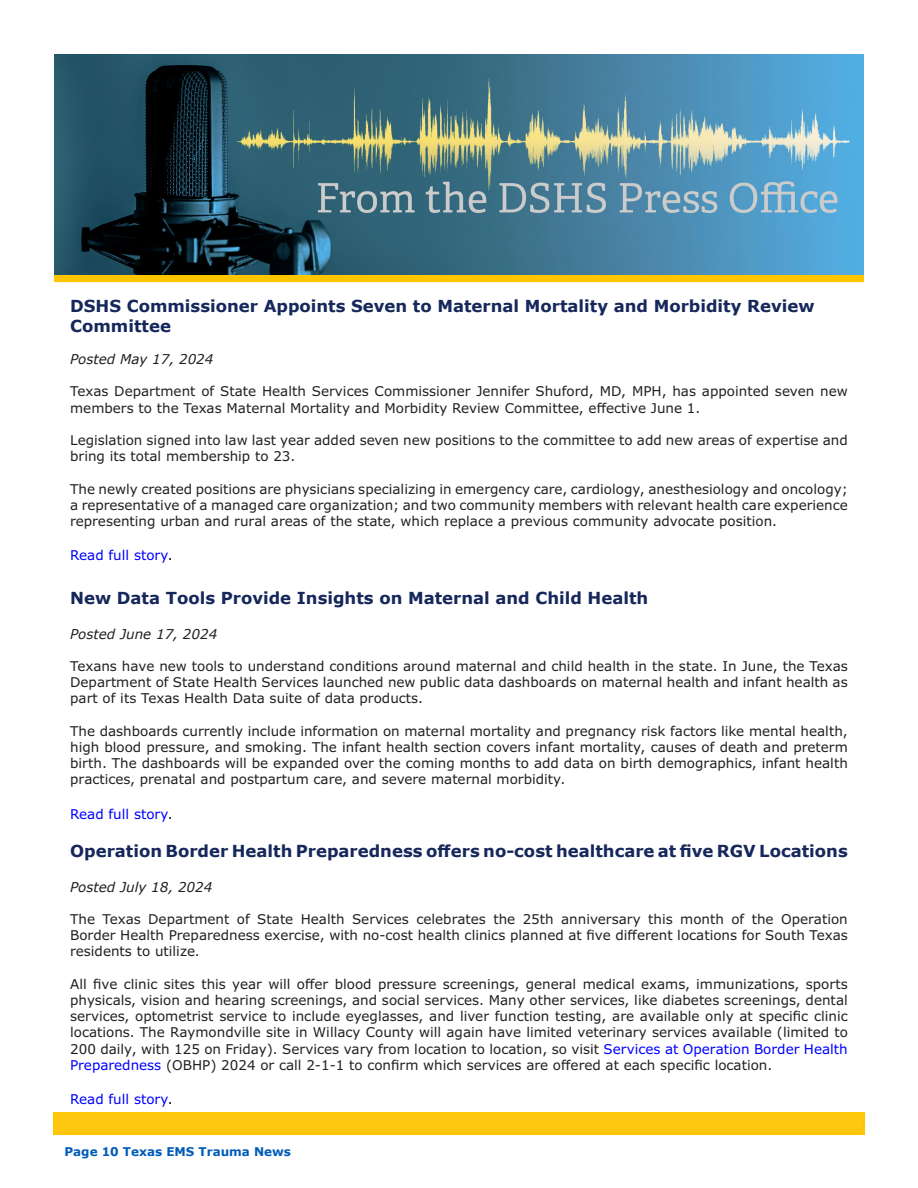
<style>
.page{position:relative;width:918px;height:1188px;background:#fff}
.page>*{position:absolute;margin:0;border:0;box-sizing:border-box;transform-origin:0 0}
.t1{font:700 16.5px/19.8px "Verdana";color:#16275b}
.t2{font:13.5px/16.2px "Verdana Pro";color:#231f20;text-align:justify}
.t3{font:italic 13.5px "Verdana";color:#231f20}
.t4{font:13.5px "Verdana Pro";color:#00f}
.t5{font:700 12px "Verdana";color:#005cb9}
.s1{color:#000}
.s2{color:#00f}
</style>
<div class="page">
<div style="left:54px;top:273px;width:810px;height:9px;background:#ffc600"></div>
<img style="left:54px;top:54px;width:810px;height:220px">
<div style="left:53px;top:1112px;width:812px;height:23px;background:#fec710"></div>
<div style="left:54px;top:1113px;width:810px;height:21px;border:1px solid #ffc600"></div>
<p class="t1" style="left:70px;top:295px;width:746px">DSHS Commissioner Appoints Seven to Maternal Mortality and Morbidity Review<br>Committee</p>
<p class="t3" style="left:70px;top:350px;width:145px">Posted May 17, 2024</p>
<p class="t2" style="left:70px;top:384px;width:779px">Texas Department of State Health Services Commissioner Jennifer Shuford, MD, MPH, has appointed seven new members to the Texas Maternal Mortality and Morbidity Review Committee, effective June 1.</p>
<p class="t2" style="left:70px;top:432px;width:779px">Legislation signed into law last year added seven new positions to the committee to add new areas of expertise and bring its total membership to 23.</p>
<p class="t2" style="left:70px;top:481px;width:779px">The newly created positions are physicians specializing in emergency care, cardiology, anesthesiology and oncology; a representative of a managed care organization; and two community members with relevant health care experience representing urban and rural areas of the state, which replace a previous community advocate position.</p>
<p class="t4" style="left:70px;top:547px;width:104px">Read full story<span class="s1">.</span></p>
<p class="t1" style="left:70px;top:588px;width:580px">New Data Tools Provide Insights on Maternal and Child Health</p>
<p class="t3" style="left:70px;top:624px;width:149px">Posted June 17, 2024</p>
<p class="t2" style="left:70px;top:658px;width:779px">Texans have new tools to understand conditions around maternal and child health in the state. In June, the Texas Department of State Health Services launched new public data dashboards on maternal health and infant health as part of its Texas Health Data suite of data products.</p>
<p class="t2" style="left:70px;top:723px;width:779px">The dashboards currently include information on maternal mortality and pregnancy risk factors like mental health, high blood pressure, and smoking. The infant health section covers infant mortality, causes of death and preterm birth. The dashboards will be expanded over the coming months to add data on birth demographics, infant health practices, prenatal and postpartum care, and severe maternal morbidity.</p>
<p class="t4" style="left:70px;top:805px;width:104px">Read full story<span class="s1">.</span></p>
<p class="t1" style="left:70px;top:841px;width:779px">Operation Border Health Preparedness offers no-cost healthcare at five RGV Locations</p>
<p class="t3" style="left:70px;top:877px;width:144px">Posted July 18, 2024</p>
<p class="t2" style="left:70px;top:911px;width:779px">The Texas Department of State Health Services celebrates the 25th anniversary this month of the Operation Border Health Preparedness exercise, with no-cost health clinics planned at five different locations for South Texas residents to utilize.</p>
<p class="t2" style="left:70px;top:976px;width:779px">All five clinic sites this year will offer blood pressure screenings, general medical exams, immunizations, sports physicals, vision and hearing screenings, and social services. Many other services, like diabetes screenings, dental services, optometrist service to include eyeglasses, and liver function testing, are available only at specific clinic locations. The Raymondville site in Willacy County will again have limited veterinary services available (limited to 200 daily, with 125 on Friday). Services vary from location to location, so visit <span class="s2">Services at Operation Border Health Preparedness</span> (OBHP) 2024 or call 2-1-1 to confirm which services are offered at each specific location.</p>
<p class="t4" style="left:70px;top:1090px;width:104px">Read full story<span class="s1">.</span></p>
<p class="t5" style="left:64px;top:1143px;width:228px">Page 10 Texas EMS Trauma News</p>
</div>
